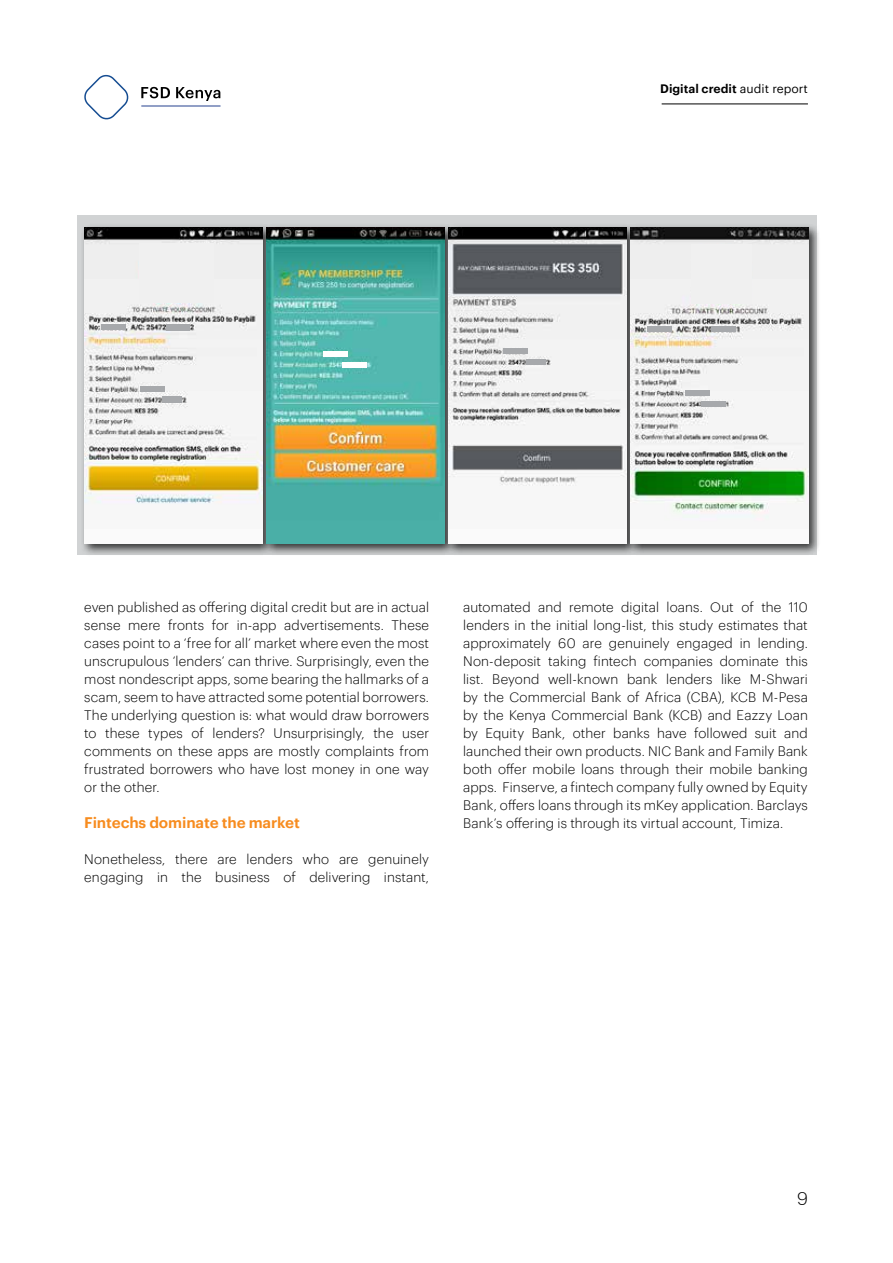
<style>
.page{position:relative;width:893px;height:1263px;background:#fff}
.page>*{position:absolute;margin:0;border:0;box-sizing:border-box;transform-origin:0 0}
.t1{font:300 18px "Graphik Web";color:#000}
.t2{font:600 15px "Graphik Web";letter-spacing:-.01em;color:#f78c1f}
.t3{font:300 13.5px/18px "Graphik Web";letter-spacing:.005em;color:#000;text-align:justify}
.t4{font:600 12px "Graphik Web";color:#000}
.s1{font-weight:400}
</style>
<div class="page">
<hr style="left:662px;top:104px;width:146px;height:1px;background:#000">
<hr style="left:141px;top:106px;width:80px;height:1px;background:#25408f">
<svg style="left:84px;top:75px;width:45px;height:45px"></svg>
<svg style="left:141px;top:87px;width:79px;height:14px"></svg>
<div style="left:77px;top:216px;width:739px;height:339px;background:#d1d3d4"></div>
<div style="left:81px;top:223px;width:739px;height:333px;background:#000;opacity:.75"></div>
<img style="left:85px;top:227px;width:178px;height:317px">
<img style="left:266px;top:227px;width:179px;height:317px">
<img style="left:448px;top:227px;width:178px;height:317px">
<img style="left:630px;top:227px;width:178px;height:317px">
<div style="left:140px;top:243px;width:74px;height:60px;background:#f0f0f0"></div>
<div style="left:102px;top:324px;width:24px;height:6px;background:#a7a9ac"></div>
<div style="left:167px;top:324px;width:23px;height:6px;background:#a7a9ac"></div>
<div style="left:162px;top:397px;width:20px;height:6px;background:#a7a9ac"></div>
<div style="left:141px;top:386px;width:24px;height:6px;background:#a7a9ac"></div>
<div style="left:324px;top:351px;width:24px;height:6px;background:#fff"></div>
<div style="left:343px;top:362px;width:24px;height:5px;background:#fff"></div>
<div style="left:503px;top:348px;width:25px;height:6px;background:#a7a9ac"></div>
<div style="left:526px;top:359px;width:20px;height:6px;background:#a7a9ac"></div>
<div style="left:691px;top:244px;width:61px;height:60px;background:#f0f0f0"></div>
<div style="left:647px;top:326px;width:25px;height:6px;background:#a7a9ac"></div>
<div style="left:711px;top:326px;width:25px;height:6px;background:#a7a9ac"></div>
<div style="left:685px;top:390px;width:25px;height:6px;background:#a7a9ac"></div>
<div style="left:701px;top:401px;width:25px;height:6px;background:#a7a9ac"></div>
<p class="t4" style="left:660px;top:79px;width:149px">Digital credit <span class="s1">audit report</span></p>
<p class="t3" style="left:84px;top:597px;width:346px">even published as offering digital credit but are in actual sense mere fronts for in-app advertisements. These cases point to a ‘free for all’ market where even the most unscrupulous ‘lenders’ can thrive. Surprisingly, even the most nondescript apps, some bearing the hallmarks of a scam, seem to have attracted some potential borrowers.<br>The underlying question is: what would draw borrowers to these types of lenders? Unsurprisingly, the user comments on these apps are mostly complaints from frustrated borrowers who have lost money in one way or the other.</p>
<p class="t2" style="left:84px;top:811px;width:217px">Fintechs dominate the market</p>
<p class="t3" style="left:84px;top:849px;width:346px">Nonetheless, there are lenders who are genuinely engaging in the business of delivering instant,</p>
<p class="t3" style="left:463px;top:597px;width:346px">automated and remote digital loans. Out of the 110 lenders in the initial long-list, this study estimates that approximately 60 are genuinely engaged in lending.<br>Non-deposit taking fintech companies dominate this list. Beyond well-known bank lenders like M-Shwari by the Commercial Bank of Africa (CBA), KCB M-Pesa by the Kenya Commercial Bank (KCB) and Eazzy Loan by Equity Bank, other banks have followed suit and launched their own products. NIC Bank and Family Bank both offer mobile loans through their mobile banking apps. Finserve, a fintech company fully owned by Equity Bank, offers loans through its mKey application. Barclays Bank’s offering is through its virtual account, Timiza.</p>
<h1 class="t1" style="left:797px;top:1185px;width:12px">9</h1>
</div>
